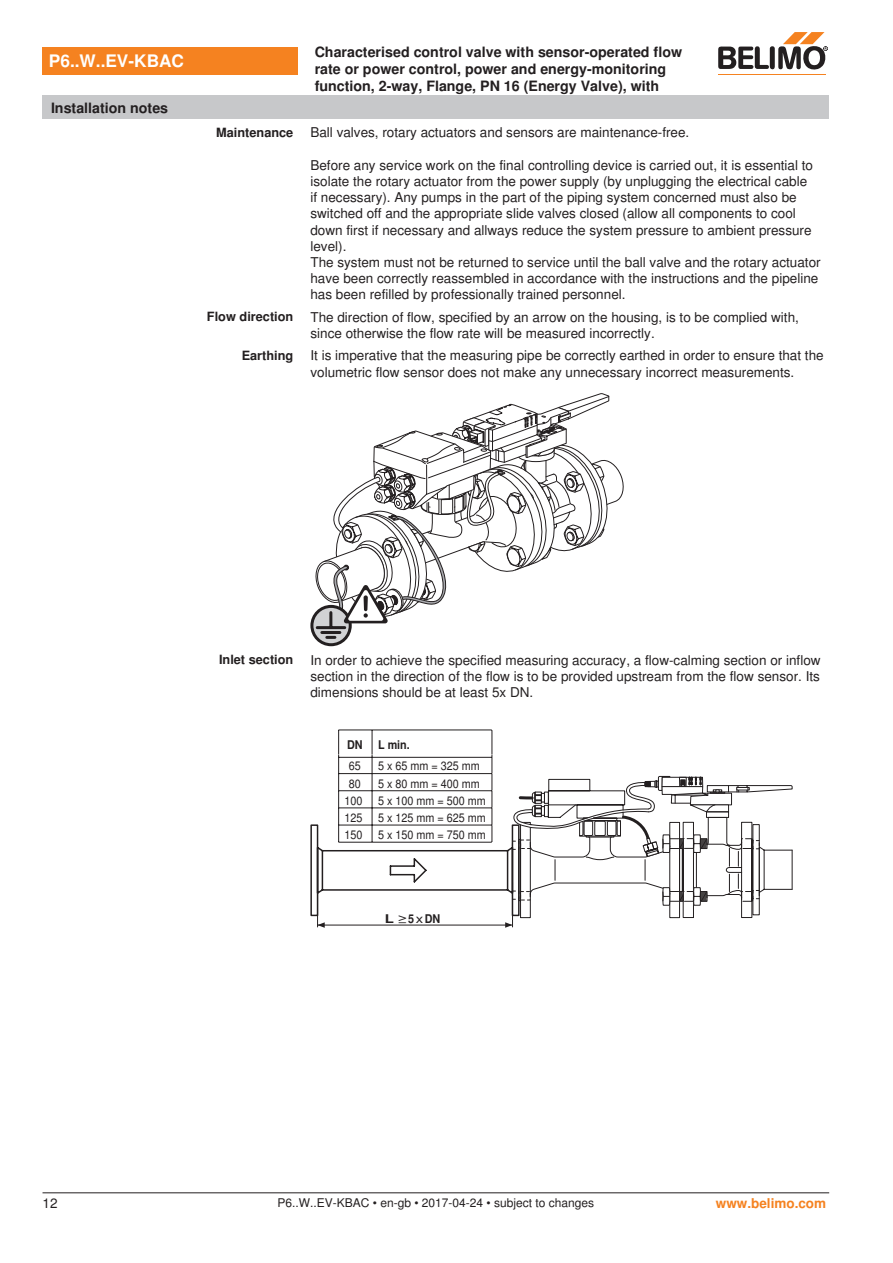
<style>
.page{position:relative;width:893px;height:1263px;background:#fff}
.page>*{position:absolute;margin:0;border:0;box-sizing:border-box;transform-origin:0 0}
.t1{font:700 17.25px "Nimbus Sans BEL";color:#fff}
.t2{font:700 14.25px/17.1px "Nimbus Sans BEL";color:#231f20}
.t3{font:13.5px/16.2px "Nimbus Sans BEL";color:#231f20}
.Rechtsbündig_Footer{font:700 13.5px "Nimbus Sans BEL";color:#f58220}
.Rechtsbündig{font:700 12.75px "Nimbus Sans BEL";color:#231f20}
.t4{font:12px "Nimbus Sans BEL";color:#231f20;scale:.9 1}
.Footer_EU_center{font:12px "Nimbus Sans BEL";color:#231f20}
.t5{font:700 12px "Nimbus Sans BEL";color:#231f20;scale:.9 1}
.t6{font:700 12px "Nimbus Sans BEL";color:#231f20;scale:1.25 1}
.s1{font-weight:400}
.s2{font-style:inherit}
</style>
<div class="page">
<svg style="left:310px;top:393px;width:314px;height:253px"></svg>
<svg style="left:310px;top:730px;width:483px;height:198px"></svg>
<div style="left:43px;top:47px;width:255px;height:27px;background:#f58220"></div>
<hr style="left:718px;top:74px;width:107px;height:1px;background:#f58220">
<svg style="left:718px;top:32px;width:110px;height:38px"></svg>
<div style="left:43px;top:96px;width:786px;height:23px;background:#c7c8ca"></div>
<hr style="left:43px;top:1192px;width:786px;height:1px;background:#231f20">
<p class="t1" style="left:49px;top:51px;width:137px">P6..W..EV-KBAC</p>
<p class="t2" style="left:315px;top:44px;width:369px">Characterised control valve with sensor-operated flow rate or power control, power and energy-monitoring function, 2-way, Flange, PN 16 (Energy Valve), with</p>
<p class="t2" style="left:51px;top:100px;width:119px">Installation notes</p>
<p class="Rechtsbündig" style="left:216px;top:125px;width:79px">Maintenance</p>
<p class="t3" style="left:310px;top:125px;width:380px">Ball valves, rotary actuators and sensors are maintenance-free.</p>
<p class="t3" style="left:310px;top:157px;width:504px">Before any service work on the final controlling device is carried out, it is essential to isolate the rotary actuator from the power supply (by unplugging the electrical cable if necessary). Any pumps in the part of the piping system concerned must also be switched off and the appropriate slide valves closed (allow all components to cool down first if necessary and allways reduce the system pressure to ambient pressure level).</p>
<p class="t3" style="left:310px;top:254px;width:512px">The system must not be returned to service until the ball valve and the rotary actuator have been correctly reassembled in accordance with the instructions and the pipeline has been refilled by professionally trained personnel.</p>
<p class="Rechtsbündig" style="left:207px;top:309px;width:88px">Flow direction</p>
<p class="t3" style="left:310px;top:309px;width:490px">The direction of flow, specified by an arrow on the housing, is to be complied with, since otherwise the flow rate will be measured incorrectly.</p>
<p class="Rechtsbündig" style="left:242px;top:348px;width:53px">Earthing</p>
<p class="t3" style="left:310px;top:348px;width:515px">It is imperative that the measuring pipe be correctly earthed in order to ensure that the volumetric flow sensor does not make any unnecessary incorrect measurements.</p>
<p class="Rechtsbündig" style="left:219px;top:652px;width:76px">Inlet section</p>
<p class="t3" style="left:310px;top:652px;width:512px;text-align:justify">In order to achieve the specified measuring accuracy, a flow-calming section or inflow section in the direction of the flow is to be provided upstream from the flow sensor. Its dimensions should be at least 5x DN.</p>
<p class="t5" style="left:347px;top:737px;width:19px">DN</p>
<p class="t5" style="left:378px;top:737px;width:37px">L min.</p>
<p class="t4" style="left:349px;top:762px;width:15px">65</p>
<p class="t4" style="left:378px;top:762px;width:115px">5 x 65 mm = 325 mm</p>
<p class="t4" style="left:349px;top:779px;width:15px">80</p>
<p class="t4" style="left:378px;top:779px;width:115px">5 x 80 mm = 400 mm</p>
<p class="t4" style="left:345px;top:796px;width:22px">100</p>
<p class="t4" style="left:378px;top:796px;width:121px">5 x 100 mm = 500 mm</p>
<p class="t4" style="left:345px;top:813px;width:22px">125</p>
<p class="t4" style="left:378px;top:813px;width:121px">5 x 125 mm = 625 mm</p>
<p class="t4" style="left:345px;top:830px;width:22px">150</p>
<p class="t4" style="left:378px;top:830px;width:121px">5 x 150 mm = 750 mm</p>
<p class="t6" style="left:385px;top:911px;width:46px">L <span class="s1">≥</span>5<span class="s1">x</span>DN</p>
<p class="t3" style="left:43px;top:1196px;width:17px">12</p>
<p class="Footer_EU_center" style="left:277px;top:1196px;width:318px">P6..W..EV-KBAC • en-gb • 2017-<span class="s2">04-24</span> • subject to changes</p>
<p class="Rechtsbündig_Footer" style="left:716px;top:1195px;width:112px">www.belimo.com</p>
</div>
